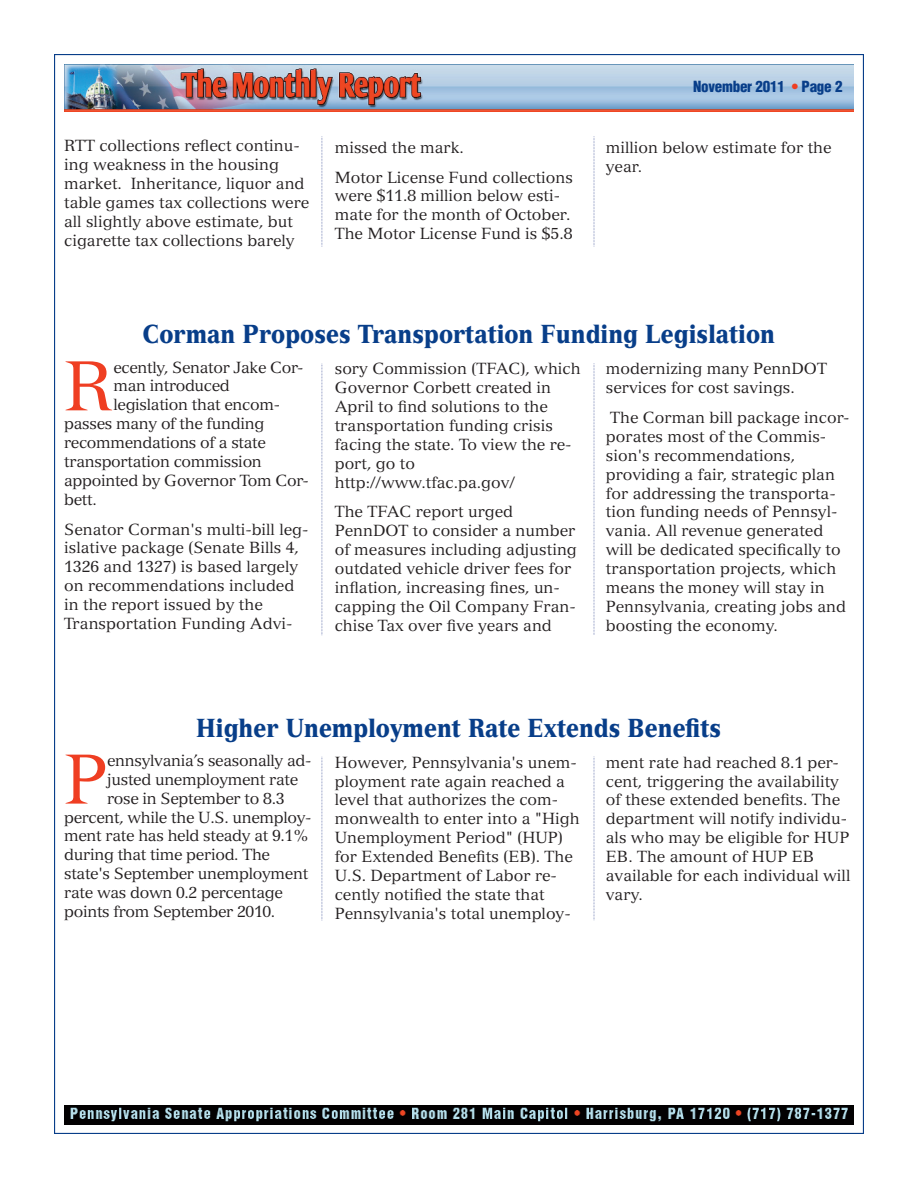
<style>
.page{position:relative;width:918px;height:1188px;background:#fff}
.page>*{position:absolute;margin:0;border:0;box-sizing:border-box;transform-origin:0 0}
.t1{font:68.85px "Versailles LT Std";color:#ef3e22}
.t2{font:900 25.5px "Versailles LT Std";color:#083e89;scale:.83 1}
.t3{font:15.75px/18.9px "Versailles LT Std";color:#231f20}
.t4{font:15.75px "Versailles LT Std";letter-spacing:-.02em;color:#231f20}
.t5{font:900 condensed 15px "Helvetica LT Std";letter-spacing:-.015em;color:#083e89}
.s1{color:#ef3e22}
</style>
<div class="page">
<img style="left:65px;top:64px;width:789px;height:47px">
<img style="left:64px;top:1105px;width:790px;height:20px">
<svg style="left:322px;top:364px;width:1px;height:271px"></svg>
<svg style="left:594px;top:363px;width:1px;height:272px"></svg>
<svg style="left:322px;top:136px;width:1px;height:111px"></svg>
<svg style="left:594px;top:136px;width:1px;height:111px"></svg>
<svg style="left:322px;top:757px;width:1px;height:164px"></svg>
<svg style="left:594px;top:757px;width:1px;height:164px"></svg>
<p class="t3" style="left:64px;top:138px;width:247px">RTT collections reflect continu&shy;ing weakness in the housing market. Inheritance, liquor and table games tax collections were all slightly above estimate, but cigarette tax collections barely</p>
<p class="t3" style="left:335px;top:134px;width:240px;line-height:29.7px">missed the mark.<br>Motor License Fund collections</p>
<p class="t3" style="left:335px;top:188px;width:239px">were $11.8 million below esti&shy;mate for the month of October.<br>The Motor License Fund is $5.8</p>
<p class="t5" style="left:693px;top:78px;width:151px">November 2011 <span class="s1">•</span> Page 2</p>
<p class="t3" style="left:606px;top:139px;width:227px">million below estimate for the year.</p>
<h2 class="t2" style="left:143px;top:325px;width:763px">Corman Proposes Transportation Funding Legislation</h2>
<p class="t3" style="left:335px;top:361px;width:247px">sory Commission (TFAC), which<br>Governor Corbett created in<br>April to find solutions to the transportation funding crisis facing the state. To view the re&shy;port, go to http://www.tfac.pa.gov/</p>
<p class="t3" style="left:335px;top:504px;width:244px">The TFAC report urged<br>PennDOT to consider a number of measures including adjusting outdated vehicle driver fees for inflation, increasing fines, un&shy;capping the Oil Company Fran&shy;chise Tax over five years and</p>
<h1 class="t1" style="left:64px;top:361px;width:51px">R</h1>
<p class="t4" style="left:113px;top:361px;width:191px">ecently, Senator Jake Cor-</p>
<p class="t3" style="left:606px;top:361px;width:223px">modernizing many PennDOT services for cost savings.</p>
<p class="t3" style="left:606px;top:410px;width:245px">The Corman bill package incor&shy;porates most of the Commis&shy;sion's recommendations, providing a fair, strategic plan for addressing the transporta&shy;tion funding needs of Pennsyl&shy;vania. All revenue generated will be dedicated specifically to transportation projects, which means the money will stay in<br>Pennsylvania, creating jobs and boosting the economy.</p>
<p class="t4" style="left:113px;top:380px;width:118px">man introduced</p>
<p class="t4" style="left:113px;top:399px;width:168px">legislation that encom-</p>
<p class="t4" style="left:64px;top:418px;width:202px">passes many of the funding</p>
<p class="t4" style="left:64px;top:437px;width:203px">recommendations of a state</p>
<p class="t4" style="left:64px;top:456px;width:199px">transportation commission</p>
<p class="t4" style="left:64px;top:475px;width:246px">appointed by Governor Tom Cor-</p>
<p class="t3" style="left:64px;top:491px;width:34px">bett.</p>
<p class="t3" style="left:64px;top:521px;width:246px">Senator Corman's multi-bill leg&shy;islative package (Senate Bills 4,<br>1326 and 1327) is based largely on recommendations included in the report issued by the<br>Transportation Funding Advi-</p>
<h2 class="t2" style="left:196px;top:718px;width:634px">Higher Unemployment Rate Extends Benefits</h2>
<p class="t3" style="left:335px;top:754px;width:247px">However, Pennsylvania's unem&shy;ployment rate again reached a level that authorizes the com&shy;monwealth to enter into a "High<br>Unemployment Period" (HUP) for Extended Benefits (EB). The<br>U.S. Department of Labor re&shy;cently notified the state that<br>Pennsylvania's total unemploy-</p>
<p class="t3" style="left:606px;top:754px;width:246px">ment rate had reached 8.1 per&shy;cent, triggering the availability of these extended benefits. The department will notify individu&shy;als who may be eligible for HUP<br>EB. The amount of HUP EB available for each individual will vary.</p>
<h1 class="t1" style="left:64px;top:755px;width:45px">P</h1>
<p class="t4" style="left:107px;top:755px;width:206px">ennsylvania’s seasonally ad-</p>
<p class="t4" style="left:107px;top:773px;width:193px">justed unemployment rate</p>
<p class="t4" style="left:107px;top:792px;width:179px">rose in September to 8.3</p>
<p class="t4" style="left:64px;top:811px;width:249px">percent, while the U.S. unemploy-</p>
<p class="t4" style="left:64px;top:830px;width:246px">ment rate has held steady at 9.1%</p>
<p class="t4" style="left:64px;top:849px;width:207px">during that time period. The</p>
<p class="t4" style="left:64px;top:868px;width:246px">state's September unemployment</p>
<p class="t4" style="left:64px;top:887px;width:220px">rate was down 0.2 percentage</p>
<p class="t4" style="left:64px;top:906px;width:213px">points from September 2010.</p>
</div>
